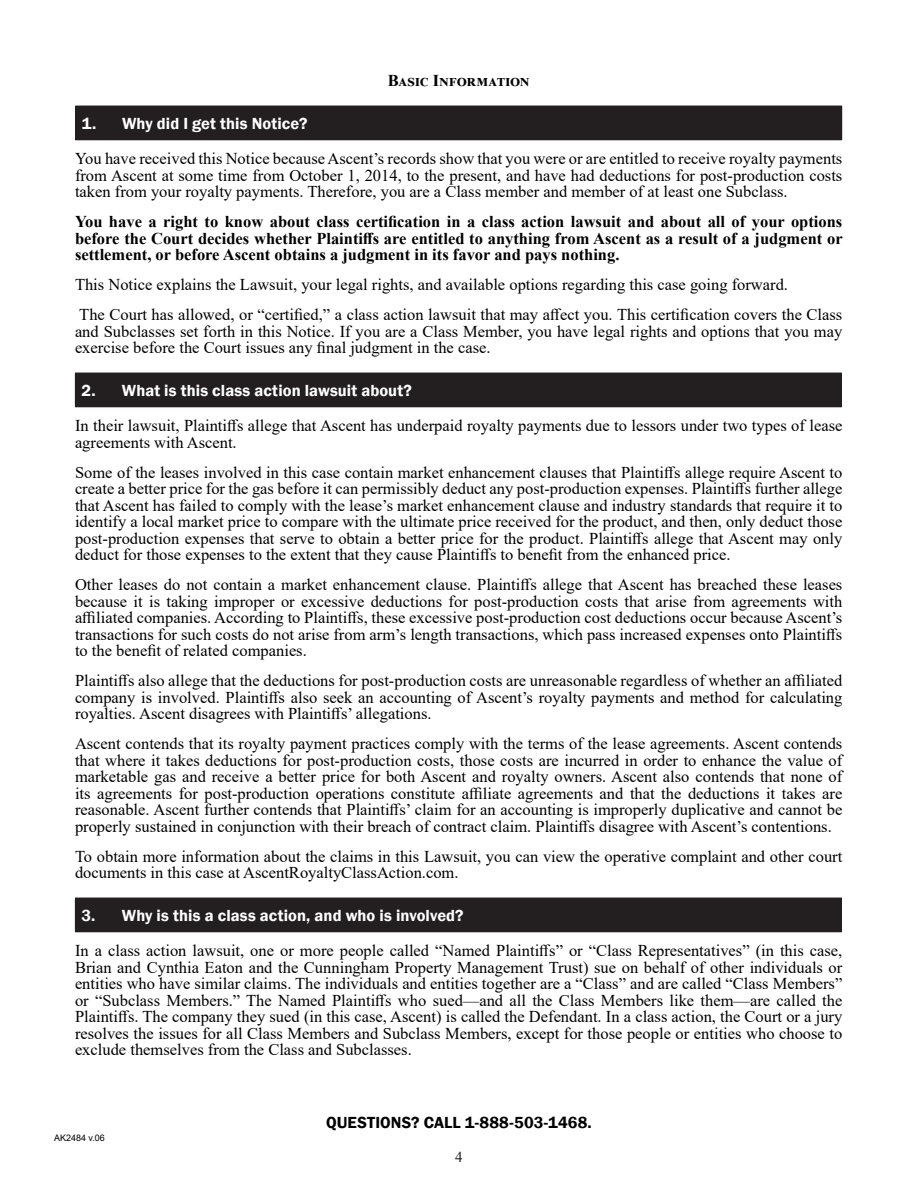
<style>
.page{position:relative;width:918px;height:1188px;background:#fff}
.page>*{position:absolute;margin:0;border:0;box-sizing:border-box;transform-origin:0 0}
.Body_Text{font:16.5px/16.5px "Times New Roman";color:#000;text-align:justify}
.Body_Text-2{font:700 16.5px/16.5px "Times New Roman";color:#000;text-align:justify}
.t1{font:600 16.5px "Franklin Gothic";letter-spacing:.005em;color:#fff}
.t2{font:600 16.5px "Franklin Gothic";letter-spacing:.005em;color:#000}
.Body_Text-3{font:700 16.5px "Times New Roman";letter-spacing:.035em;color:#000}
.t3{font:15px "Times New Roman";color:#231f20}
.t4{font:9px "Arial";color:#000}
</style>
<div class="page">
<div style="left:76px;top:106px;width:766px;height:34px;background:#231f20"></div>
<hr style="left:75px;top:106px;width:1px;height:33px;background:#231f20">
<hr style="left:75px;top:139px;width:767px;height:1px;background:#231f20">
<div style="left:75px;top:373px;width:766px;height:34px;background:#231f20"></div>
<hr style="left:841px;top:373px;width:1px;height:33px;background:#231f20">
<hr style="left:75px;top:406px;width:767px;height:1px;background:#231f20">
<div style="left:75px;top:898px;width:766px;height:34px;background:#231f20"></div>
<hr style="left:841px;top:898px;width:1px;height:33px;background:#231f20">
<hr style="left:75px;top:931px;width:767px;height:1px;background:#231f20">
<p class="Body_Text-3" style="left:388px;top:69px;width:143px">Basic Information</p>
<p class="t1" style="left:82px;top:113px;width:227px">1. Why did I get this Notice?</p>
<p class="Body_Text" style="left:75px;top:150px;width:769px">You have received this Notice because Ascent’s records show that you were or are entitled to receive royalty payments from Ascent at some time from October 1, 2014, to the present, and have had deductions for post-production costs taken from your royalty payments. Therefore, you are a Class member and member of at least one Subclass.</p>
<p class="Body_Text-2" style="left:75px;top:213px;width:769px">You have a right to know about class certification in a class action lawsuit and about all of your options before the Court decides whether Plaintiffs are entitled to anything from Ascent as a result of a judgment or settlement, or before Ascent obtains a judgment in its favor and pays nothing.</p>
<p class="Body_Text" style="left:75px;top:276px;width:715px">This Notice explains the Lawsuit, your legal rights, and available options regarding this case going forward.</p>
<p class="Body_Text" style="left:75px;top:306px;width:769px">The Court has allowed, or “certified,” a class action lawsuit that may affect you. This certification covers the Class and Subclasses set forth in this Notice. If you are a Class Member, you have legal rights and options that you may exercise before the Court issues any final judgment in the case.</p>
<p class="t1" style="left:81px;top:380px;width:332px">2. What is this class action lawsuit about?</p>
<p class="Body_Text" style="left:75px;top:417px;width:769px">In their lawsuit, Plaintiffs allege that Ascent has underpaid royalty payments due to lessors under two types of lease agreements with Ascent.</p>
<p class="Body_Text" style="left:75px;top:463px;width:769px">Some of the leases involved in this case contain market enhancement clauses that Plaintiffs allege require Ascent to create a better price for the gas before it can permissibly deduct any post-production expenses. Plaintiffs further allege that Ascent has failed to comply with the lease’s market enhancement clause and industry standards that require it to identify a local market price to compare with the ultimate price received for the product, and then, only deduct those post-production expenses that serve to obtain a better price for the product. Plaintiffs allege that Ascent may only deduct for those expenses to the extent that they cause Plaintiffs to benefit from the enhanced price.</p>
<p class="Body_Text" style="left:75px;top:576px;width:769px">Other leases do not contain a market enhancement clause. Plaintiffs allege that Ascent has breached these leases because it is taking improper or excessive deductions for post-production costs that arise from agreements with affiliated companies. According to Plaintiffs, these excessive post-production cost deductions occur because Ascent’s transactions for such costs do not arise from arm’s length transactions, which pass increased expenses onto Plaintiffs to the benefit of related companies.</p>
<p class="Body_Text" style="left:75px;top:672px;width:769px">Plaintiffs also allege that the deductions for post-production costs are unreasonable regardless of whether an affiliated company is involved. Plaintiffs also seek an accounting of Ascent’s royalty payments and method for calculating royalties. Ascent disagrees with Plaintiffs’ allegations.</p>
<p class="Body_Text" style="left:75px;top:735px;width:769px">Ascent contends that its royalty payment practices comply with the terms of the lease agreements. Ascent contends that where it takes deductions for post-production costs, those costs are incurred in order to enhance the value of marketable gas and receive a better price for both Ascent and royalty owners. Ascent also contends that none of its agreements for post-production operations constitute affiliate agreements and that the deductions it takes are reasonable. Ascent further contends that Plaintiffs’ claim for an accounting is improperly duplicative and cannot be properly sustained in conjunction with their breach of contract claim. Plaintiffs disagree with Ascent’s contentions.</p>
<p class="Body_Text" style="left:75px;top:847px;width:769px">To obtain more information about the claims in this Lawsuit, you can view the operative complaint and other court documents in this case at AscentRoyaltyClassAction.com.</p>
<p class="t1" style="left:81px;top:905px;width:384px">3. Why is this a class action, and who is involved?</p>
<p class="Body_Text" style="left:75px;top:942px;width:769px">In a class action lawsuit, one or more people called “Named Plaintiffs” or “Class Representatives” (in this case, Brian and Cynthia Eaton and the Cunningham Property Management Trust) sue on behalf of other individuals or entities who have similar claims. The individuals and entities together are a “Class” and are called “Class Members” or “Subclass Members.” The Named Plaintiffs who sued—and all the Class Members like them—are called the Plaintiffs. The company they sued (in this case, Ascent) is called the Defendant. In a class action, the Court or a jury resolves the issues for all Class Members and Subclass Members, except for those people or entities who choose to exclude themselves from the Class and Subclasses.</p>
<p class="t4" style="left:54px;top:1131px;width:52px">AK2484 v.06</p>
<p class="t2" style="left:326px;top:1112px;width:267px">QUESTIONS? CALL 1-888-503-1468.</p>
<p class="t3" style="left:455px;top:1146px;width:9px">4</p>
</div>
